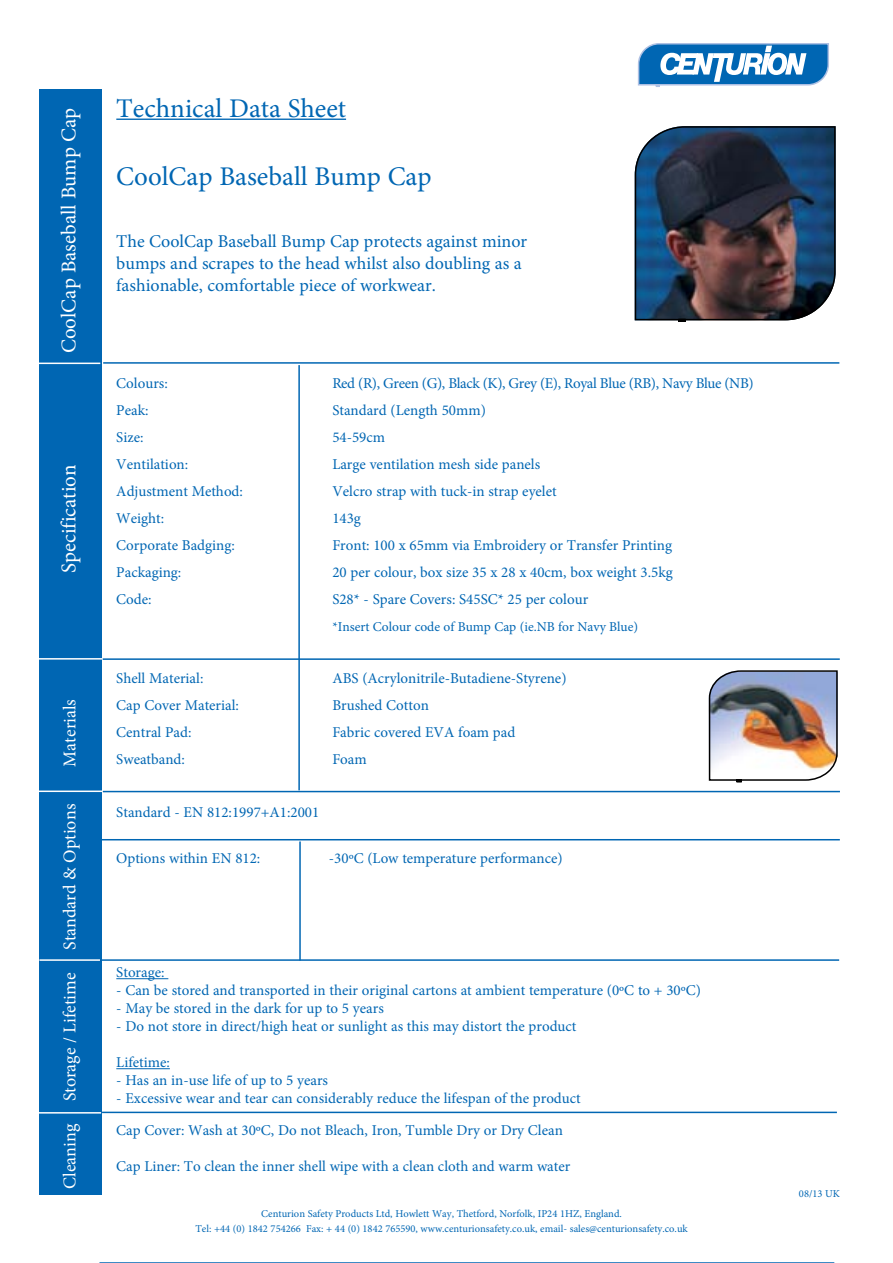
<style>
.page{position:relative;width:893px;height:1263px;background:#fff}
.page>*{position:absolute;margin:0;border:0;box-sizing:border-box;transform-origin:0 0}
.t1{font:27px "Minion Pro";color:#0066b3}
.t2{font:21px "Minion Pro";color:#fff}
.t3{font:18px/21.6px "Minion Pro";color:#0066b3}
.t4{font:18px "Minion Pro";color:#fff}
.t5{font:15px "Minion Pro";color:#0066b3}
.t6{font:15px "Minion Pro";letter-spacing:-.025em;color:#0066b3}
.t7{font:13.5px "Minion Pro";color:#0066b3}
.t8{font:10.5px/15px "Minion Pro";color:#0066b3;text-align:center}
</style>
<div class="page">
<div style="left:39px;top:89px;width:63px;height:1106px;background:#0066b3"></div>
<svg style="left:637px;top:43px;width:192px;height:44px"></svg>
<hr style="left:100px;top:959px;width:739px;height:2px;background:#0066b3">
<hr style="left:99px;top:1262px;width:735px;height:1px;background:#0066b3">
<hr style="left:103px;top:362px;width:736px;height:2px;background:#0066b3">
<img style="left:634px;top:126px;width:202px;height:196px">
<hr style="left:37px;top:363px;width:63px;height:1px;background:#fff">
<hr style="left:39px;top:790px;width:63px;height:2px;background:#fff">
<hr style="left:39px;top:959px;width:61px;height:2px;background:#fff">
<hr style="left:116px;top:119px;width:230px;height:1px;background:#0066b3">
<hr style="left:116px;top:978px;width:52px;height:1px;background:#0066b3">
<hr style="left:116px;top:1068px;width:54px;height:1px;background:#0066b3">
<hr style="left:101px;top:839px;width:739px;height:1px;background:#0066b3">
<img style="left:708px;top:670px;width:130px;height:113px">
<hr style="left:103px;top:791px;width:737px;height:1px;background:#0066b3">
<hr style="left:102px;top:1112px;width:735px;height:1px;background:#0066b3">
<hr style="left:103px;top:658px;width:737px;height:2px;background:#0066b3">
<hr style="left:39px;top:658px;width:63px;height:2px;background:#fff">
<hr style="left:38px;top:1112px;width:63px;height:1px;background:#fff">
<hr style="left:298px;top:365px;width:2px;height:425px;background:#0066b3">
<hr style="left:299px;top:841px;width:2px;height:119px;background:#0066b3">
<h2 class="t2" style="left:55px;top:353px;width:247px;rotate:-90deg">CoolCap Baseball Bump Cap</h2>
<h2 class="t2" style="left:55px;top:573px;width:110px;rotate:-90deg">Specification</h2>
<p class="t4" style="left:58px;top:766px;width:69px;rotate:-90deg">Materials</p>
<p class="t4" style="left:58px;top:950px;width:147px;rotate:-90deg">Standard &amp; Options</p>
<p class="t4" style="left:58px;top:1101px;width:131px;rotate:-90deg">Storage / Lifetime</p>
<p class="t4" style="left:58px;top:1189px;width:67px;rotate:-90deg">Cleaning</p>
<h1 class="t1" style="left:116px;top:90px;width:231px">Technical Data Sheet</h1>
<h1 class="t1" style="left:116px;top:158px;width:317px">CoolCap Baseball Bump Cap</h1>
<p class="t3" style="left:116px;top:231px;width:412px">The CoolCap Baseball Bump Cap protects against minor bumps and scrapes to the head whilst also doubling as a fashionable, comfortable piece of workwear.</p>
<p class="t5" style="left:116px;top:373px;width:53px">Colours:</p>
<p class="t6" style="left:332px;top:373px;width:423px">Red (R), Green (G), Black (K), Grey (E), Royal Blue (RB), Navy Blue (NB)</p>
<p class="t5" style="left:116px;top:400px;width:34px">Peak:</p>
<p class="t5" style="left:332px;top:400px;width:155px">Standard (Length 50mm)</p>
<p class="t5" style="left:116px;top:427px;width:29px">Size:</p>
<p class="t5" style="left:332px;top:427px;width:54px">54-59cm</p>
<p class="t5" style="left:116px;top:454px;width:73px">Ventilation:</p>
<p class="t5" style="left:332px;top:454px;width:209px">Large ventilation mesh side panels</p>
<p class="t5" style="left:116px;top:481px;width:128px">Adjustment Method:</p>
<p class="t5" style="left:332px;top:481px;width:226px">Velcro strap with tuck-in strap eyelet</p>
<p class="t5" style="left:116px;top:508px;width:49px">Weight:</p>
<p class="t5" style="left:332px;top:508px;width:30px">143g</p>
<p class="t5" style="left:116px;top:535px;width:120px">Corporate Badging:</p>
<p class="t5" style="left:332px;top:535px;width:341px">Front: 100 x 65mm via Embroidery or Transfer Printing</p>
<p class="t5" style="left:116px;top:562px;width:67px">Packaging:</p>
<p class="t5" style="left:332px;top:562px;width:342px">20 per colour, box size 35 x 28 x 40cm, box weight 3.5kg</p>
<p class="t5" style="left:116px;top:589px;width:37px">Code:</p>
<p class="t5" style="left:332px;top:589px;width:257px">S28* - Spare Covers: S45SC* 25 per colour</p>
<p class="t7" style="left:332px;top:617px;width:307px">*Insert Colour code of Bump Cap (ie.NB for Navy Blue)</p>
<p class="t5" style="left:116px;top:668px;width:89px">Shell Material:</p>
<p class="t5" style="left:332px;top:668px;width:236px">ABS (Acrylonitrile-Butadiene-Styrene)</p>
<p class="t5" style="left:116px;top:695px;width:124px">Cap Cover Material:</p>
<p class="t5" style="left:332px;top:695px;width:98px">Brushed Cotton</p>
<p class="t5" style="left:116px;top:722px;width:77px">Central Pad:</p>
<p class="t5" style="left:332px;top:722px;width:184px">Fabric covered EVA foam pad</p>
<p class="t5" style="left:116px;top:749px;width:70px">Sweatband:</p>
<p class="t5" style="left:332px;top:749px;width:36px">Foam</p>
<p class="t5" style="left:116px;top:802px;width:205px">Standard - EN 812:1997+A1:2001</p>
<p class="t5" style="left:116px;top:848px;width:146px">Options within EN 812:</p>
<p class="t5" style="left:329px;top:848px;width:235px">-30ºC (Low temperature performance)</p>
<p class="t5" style="left:116px;top:962px;width:50px">Storage:</p>
<p class="t5" style="left:116px;top:980px;width:586px">- Can be stored and transported in their original cartons at ambient temperature (0ºC to + 30ºC)</p>
<p class="t5" style="left:116px;top:998px;width:269px">- May be stored in the dark for up to 5 years</p>
<p class="t5" style="left:116px;top:1016px;width:462px">- Do not store in direct/high heat or sunlight as this may distort the product</p>
<p class="t5" style="left:116px;top:1052px;width:55px">Lifetime:</p>
<p class="t5" style="left:116px;top:1070px;width:213px">- Has an in-use life of up to 5 years</p>
<p class="t5" style="left:116px;top:1088px;width:466px">- Excessive wear and tear can considerably reduce the lifespan of the product</p>
<p class="t5" style="left:116px;top:1120px;width:448px">Cap Cover: Wash at 30ºC, Do not Bleach, Iron, Tumble Dry or Dry Clean</p>
<p class="t5" style="left:116px;top:1156px;width:456px">Cap Liner: To clean the inner shell wipe with a clean cloth and warm water</p>
<p class="t8" style="left:195px;top:1206px;width:494px">Centurion Safety Products Ltd, Howlett Way, Thetford, Norfolk, IP24 1HZ, England.<br>Tel: +44 (0) 1842 754266 Fax: + 44 (0) 1842 765590, www.centurionsafety.co.uk, email- sales@centurionsafety.co.uk</p>
<p class="t8" style="left:799px;top:1186px;width:43px">08/13 UK</p>
</div>
